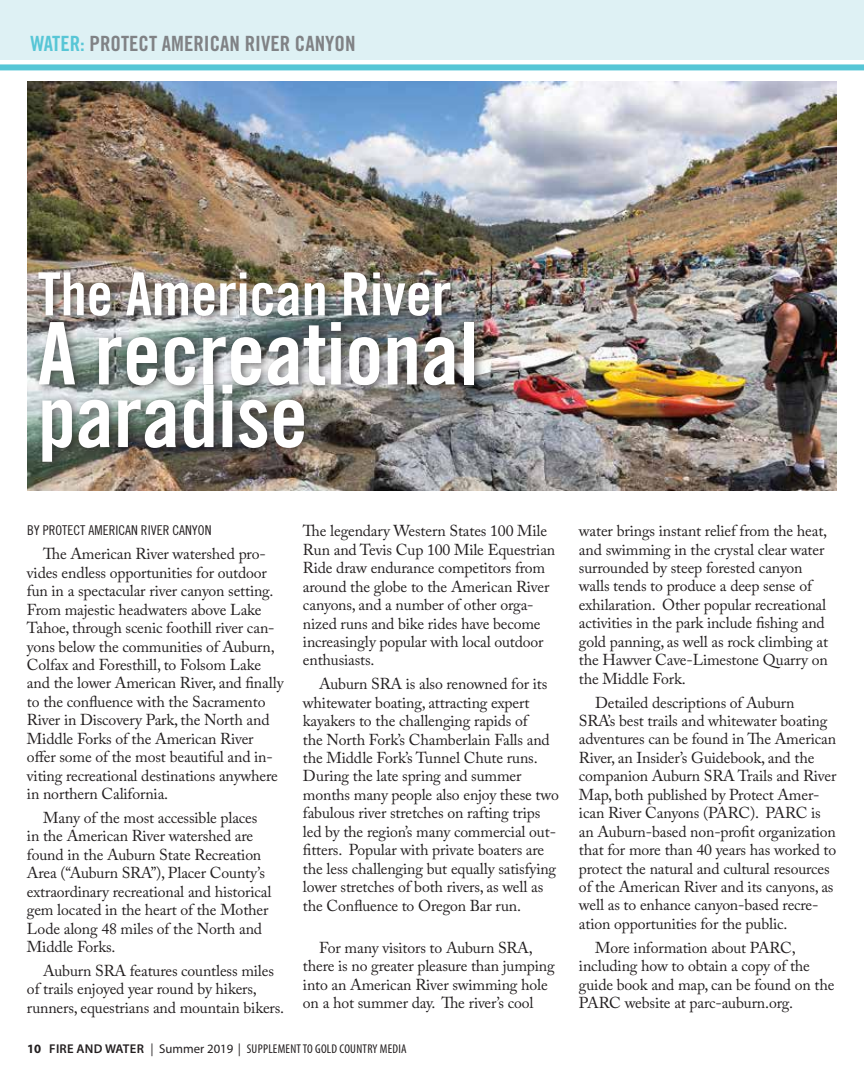
<style>
.page{position:relative;width:864px;height:1080px;background:#fff}
.page>*{position:absolute;margin:0;border:0;box-sizing:border-box;transform-origin:0 0}
.t1{font:86.4px/62.7px "Trade Gothic Bold Cond Twenty";letter-spacing:-.005em;color:#fff}
.t2{font:59.4px "Trade Gothic Bold Cond Twenty";letter-spacing:-.005em;color:#fff}
.t3{font:21px "Trade Gothic Bold Cond Twenty";color:#808285}
.t4{font:15.75px/18.5px "Adobe Caslon Pro";letter-spacing:-.01em;color:#231f20}
.t5{font:13.5px "Trade Gothic Cond Eighteen";color:#231f20}
.t6{font:condensed 12.75px "Myriad Pro";letter-spacing:.02em;color:#231f20}
.s1{color:#57c6d6}
.s2{font-weight:700;font-stretch:normal}
.s3{font-weight:600;font-stretch:normal}
.s4{font-stretch:normal}
</style>
<div class="page">
<img style="left:27px;top:81px;width:810px;height:409px">
<div style="left:0;top:0;width:864px;height:59px;background:#def1f4"></div>
<div style="left:0;top:64px;width:864px;height:6px;background:#57c6d6"></div>
<div style="left:33px;top:267px;width:452px;height:205px;background:#231f20;opacity:.6"></div>
<h3 class="t3" style="left:31px;top:30px;width:324px"><span class="s1">Water:</span> Protect American River Canyon</h3>
<h2 class="t2" style="left:38px;top:258px;width:415px">The American River</h2>
<h1 class="t1" style="left:38px;top:322px;width:442px">A recreational paradise</h1>
<p class="t5" style="left:27px;top:523px;width:186px">BY PROTECT AMERICAN RIVER CANYON</p>
<p class="t4" style="left:27px;top:545px;width:258px;text-indent:16px">The American River watershed pro&shy;vides endless opportunities for outdoor fun in a spectacular river canyon setting.<br>From majestic headwaters above Lake Tahoe, through scenic foothill river can&shy;yons below the communities of Auburn, Colfax and Foresthill, to Folsom Lake and the lower American River, and finally to the confluence with the Sacramento River in Discovery Park, the North and Middle Forks of the American River offer some of the most beautiful and in&shy;viting recreational destinations anywhere in northern California.</p>
<p class="t4" style="left:27px;top:808px;width:246px;text-indent:16px">Many of the most accessible places in the American River watershed are found in the Auburn State Recreation Area (“Auburn SRA”), Placer County’s extraordinary recreational and historical gem located in the heart of the Mother Lode along 48 miles of the North and Middle Forks.</p>
<p class="t4" style="left:27px;top:961px;width:259px;text-indent:16px">Auburn SRA features countless miles of trails enjoyed year round by hikers, runners, equestrians and mountain bikers.</p>
<p class="t4" style="left:303px;top:522px;width:254px">The legendary Western States 100 Mile Run and Tevis Cup 100 Mile Equestrian Ride draw endurance competitors from around the globe to the American River canyons, and a number of other orga&shy;nized runs and bike rides have become increasingly popular with local outdoor enthusiasts.</p>
<p class="t4" style="left:303px;top:675px;width:257px;text-indent:16px">Auburn SRA is also renowned for its whitewater boating, attracting expert kayakers to the challenging rapids of<br>the North Fork’s Chamberlain Falls and the Middle Fork’s Tunnel Chute runs.<br>During the late spring and summer months many people also enjoy these two fabulous river stretches on rafting trips led by the region’s many commercial out&shy;fitters. Popular with private boaters are the less challenging but equally satisfying lower stretches of both rivers, as well as the Confluence to Oregon Bar run.</p>
<p class="t4" style="left:303px;top:938px;width:253px;text-indent:16px">For many visitors to Auburn SRA, there is no greater pleasure than jumping into an American River swimming hole on a hot summer day. The river’s cool</p>
<p class="t6" style="left:27px;top:1041px;width:381px"><span class="s2">10</span> <span class="s3">FIRE AND WATER</span> | <span class="s4">Summer 2019</span> | SUPPLEMENT TO GOLD COUNTRY MEDIA</p>
<p class="t4" style="left:579px;top:522px;width:251px">water brings instant relief from the heat, and swimming in the crystal clear water surrounded by steep forested canyon walls tends to produce a deep sense of exhilaration. Other popular recreational activities in the park include fishing and gold panning, as well as rock climbing at the Hawver Cave-Limestone Quarry on the Middle Fork.</p>
<p class="t4" style="left:579px;top:693px;width:259px;text-indent:16px">Detailed descriptions of Auburn<br>SRA’s best trails and whitewater boating adventures can be found in The American River, an Insider’s Guidebook, and the companion Auburn SRA Trails and River Map, both published by Protect Amer&shy;ican River Canyons (PARC). PARC is an Auburn-based non-profit organization that for more than 40 years has worked to protect the natural and cultural resources of the American River and its canyons, as well as to enhance canyon-based recre&shy;ation opportunities for the public.</p>
<p class="t4" style="left:579px;top:938px;width:257px;text-indent:16px">More information about PARC, including how to obtain a copy of the guide book and map, can be found on the PARC website at parc-auburn.org.</p>
</div>
